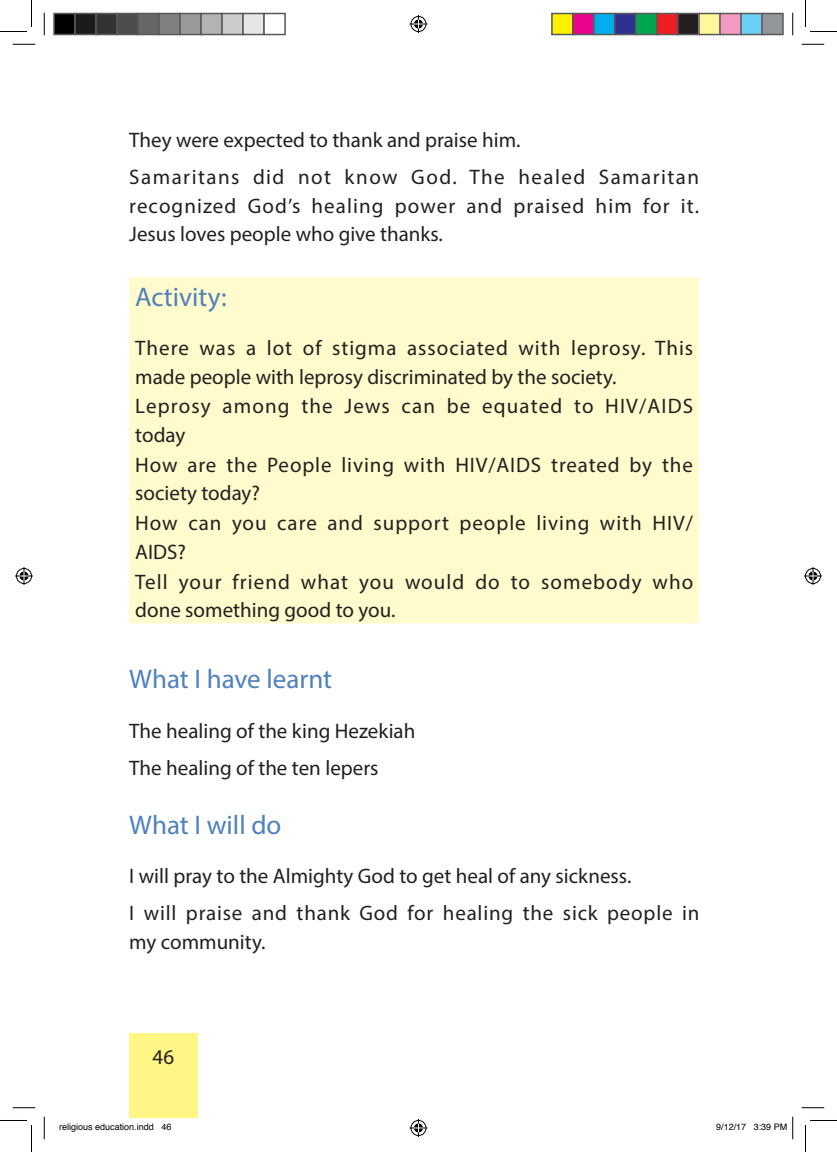
<style>
.page{position:relative;width:837px;height:1152px;background:#fff}
.page>*{position:absolute;margin:0;border:0;box-sizing:border-box;transform-origin:0 0}
.subheading_1{font:27px "Myriad Pro";color:#4f81bd}
.text{font:21px/28.5px "Myriad Pro";letter-spacing:.03em;color:#231f20}
.text-2{font:21px "Myriad Pro";color:#231f20}
.text-3{font:21px/28.5px "Myriad Pro";letter-spacing:.005em;color:#231f20}
.text-4{font:21px/28.5px "Myriad Pro";letter-spacing:.05em;color:#231f20}
.text-5{font:21px/28.5px "Myriad Pro";letter-spacing:.055em;color:#231f20}
.t1{font:9px "Helvetica";color:#000}
</style>
<div class="page">
<div style="left:129px;top:1033px;width:68px;height:84px;background:#fff685"></div>
<div style="left:129px;top:277px;width:570px;height:346px;background:#fffbcc"></div>
<svg style="left:13px;top:44px;width:22px;height:1px"></svg>
<svg style="left:802px;top:44px;width:22px;height:1px"></svg>
<svg style="left:13px;top:1107px;width:22px;height:1px"></svg>
<svg style="left:802px;top:1107px;width:22px;height:1px"></svg>
<svg style="left:44px;top:13px;width:1px;height:22px"></svg>
<svg style="left:44px;top:1116px;width:1px;height:23px"></svg>
<svg style="left:792px;top:13px;width:1px;height:22px"></svg>
<svg style="left:0;top:0;width:32px;height:32px"></svg>
<svg style="left:0;top:1120px;width:32px;height:32px"></svg>
<svg style="left:805px;top:0;width:32px;height:32px"></svg>
<svg style="left:805px;top:1120px;width:32px;height:32px"></svg>
<svg style="left:409px;top:15px;width:18px;height:18px"></svg>
<svg style="left:409px;top:1119px;width:18px;height:17px"></svg>
<svg style="left:15px;top:567px;width:18px;height:18px"></svg>
<svg style="left:804px;top:567px;width:18px;height:18px"></svg>
<div style="left:54px;top:14px;width:21px;height:21px;background:#000"></div>
<div style="left:53px;top:13px;width:23px;height:22px;border:2px solid #595959"></div>
<div style="left:75px;top:14px;width:21px;height:21px;background:#1a1a1a"></div>
<div style="left:74px;top:13px;width:23px;height:22px;border:2px solid #595959"></div>
<div style="left:96px;top:14px;width:21px;height:21px;background:#333"></div>
<div style="left:95px;top:13px;width:23px;height:22px;border:2px solid #595959"></div>
<div style="left:117px;top:14px;width:21px;height:21px;background:#4d4d4d"></div>
<div style="left:116px;top:13px;width:23px;height:22px;border:2px solid #595959"></div>
<div style="left:138px;top:14px;width:21px;height:21px;background:#666"></div>
<div style="left:137px;top:13px;width:23px;height:22px;border:2px solid #595959"></div>
<div style="left:159px;top:14px;width:21px;height:21px;background:#808080"></div>
<div style="left:158px;top:13px;width:23px;height:22px;border:2px solid #595959"></div>
<div style="left:180px;top:14px;width:21px;height:21px;background:#999"></div>
<div style="left:179px;top:13px;width:23px;height:22px;border:2px solid #595959"></div>
<div style="left:201px;top:14px;width:21px;height:21px;background:#b3b3b3"></div>
<div style="left:200px;top:13px;width:23px;height:22px;border:2px solid #595959"></div>
<div style="left:222px;top:14px;width:21px;height:21px;background:#ccc"></div>
<div style="left:221px;top:13px;width:23px;height:22px;border:2px solid #595959"></div>
<div style="left:243px;top:14px;width:21px;height:21px;background:#e6e6e6"></div>
<div style="left:242px;top:13px;width:23px;height:22px;border:2px solid #595959"></div>
<div style="left:263px;top:13px;width:23px;height:22px;border:2px solid #595959"></div>
<div style="left:552px;top:14px;width:21px;height:21px;background:#fff101"></div>
<div style="left:551px;top:13px;width:23px;height:22px;border:2px solid #595959"></div>
<div style="left:573px;top:14px;width:21px;height:21px;background:#ed028c"></div>
<div style="left:572px;top:13px;width:23px;height:22px;border:2px solid #595959"></div>
<div style="left:594px;top:14px;width:21px;height:21px;background:#00aeef"></div>
<div style="left:593px;top:13px;width:23px;height:22px;border:2px solid #595959"></div>
<div style="left:615px;top:14px;width:21px;height:21px;background:#2e3092"></div>
<div style="left:614px;top:13px;width:23px;height:22px;border:2px solid #595959"></div>
<div style="left:636px;top:14px;width:21px;height:21px;background:#00a54f"></div>
<div style="left:635px;top:13px;width:23px;height:22px;border:2px solid #595959"></div>
<div style="left:657px;top:14px;width:21px;height:21px;background:#ee1d23"></div>
<div style="left:656px;top:13px;width:23px;height:22px;border:2px solid #595959"></div>
<div style="left:678px;top:14px;width:21px;height:21px;background:#231f20"></div>
<div style="left:677px;top:13px;width:23px;height:22px;border:2px solid #595959"></div>
<div style="left:699px;top:14px;width:21px;height:21px;background:#fff79a"></div>
<div style="left:698px;top:13px;width:23px;height:22px;border:2px solid #595959"></div>
<div style="left:720px;top:14px;width:21px;height:21px;background:#f499c2"></div>
<div style="left:719px;top:13px;width:23px;height:22px;border:2px solid #595959"></div>
<div style="left:741px;top:14px;width:21px;height:21px;background:#6bcff6"></div>
<div style="left:740px;top:13px;width:23px;height:22px;border:2px solid #595959"></div>
<div style="left:762px;top:14px;width:21px;height:21px;background:#939598"></div>
<div style="left:761px;top:13px;width:23px;height:22px;border:2px solid #595959"></div>
<svg style="left:792px;top:1116px;width:1px;height:23px"></svg>
<p class="text-2" style="left:129px;top:127px;width:393px">They were expected to thank and praise him.</p>
<p class="text" style="left:129px;top:163px;width:571px;text-align:justify">Samaritans did not know God. The healed Samaritan recognized God’s healing power and praised him for it.<br>Jesus loves people who give thanks.</p>
<p class="subheading_1" style="left:135px;top:280px;width:93px">Activity:</p>
<p class="text-3" style="left:135px;top:333px;width:559px">There was a lot of stigma associated with leprosy. This made people with leprosy discriminated by the society.</p>
<p class="text-5" style="left:135px;top:392px;width:559px">Leprosy among the Jews can be equated to HIV/AIDS today</p>
<p class="text" style="left:135px;top:450px;width:559px">How are the People living with HIV/AIDS treated by the society today?</p>
<p class="text" style="left:135px;top:509px;width:559px">How can you care and support people living with HIV/<br>AIDS?</p>
<p class="text-4" style="left:135px;top:567px;width:559px">Tell your friend what you would do to somebody who done something good to you.</p>
<p class="subheading_1" style="left:129px;top:662px;width:204px">What I have learnt</p>
<p class="text-2" style="left:129px;top:718px;width:288px">The healing of the king Hezekiah</p>
<p class="text-2" style="left:129px;top:755px;width:251px">The healing of the ten lepers</p>
<p class="subheading_1" style="left:129px;top:807px;width:154px">What I will do</p>
<p class="text-2" style="left:129px;top:863px;width:503px">I will pray to the Almighty God to get heal of any sickness.</p>
<p class="text" style="left:129px;top:898px;width:572px">I will praise and thank God for healing the sick people in my community.</p>
<p class="text" style="left:153px;top:1042px;width:23px">46</p>
<p class="t1" style="left:59px;top:1120px;width:114px">religious education.indd 46</p>
<p class="t1" style="left:716px;top:1120px;width:73px">9/12/17 3:39 PM</p>
</div>
